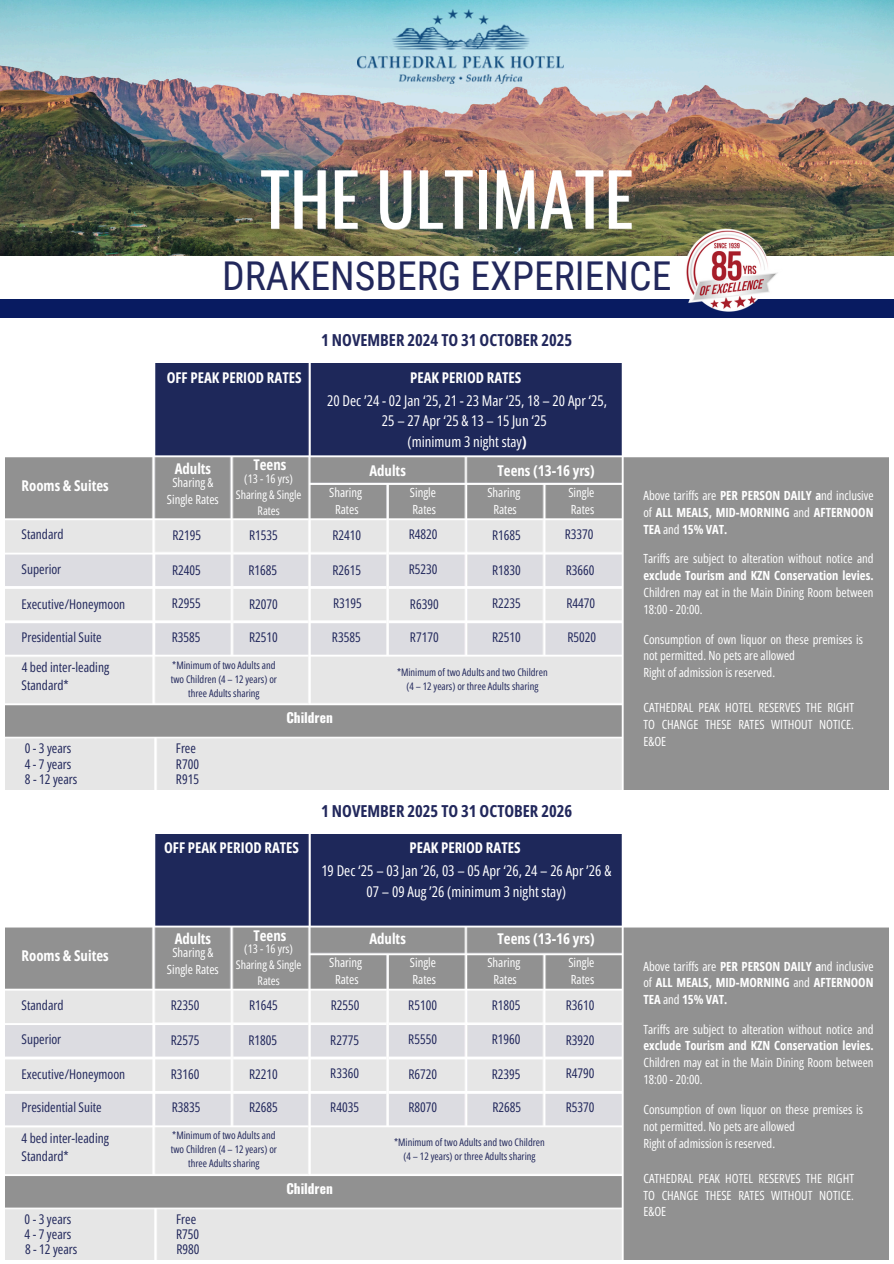
<style>
.page{position:relative;width:894px;height:1264px;background:#fff}
.page>*{position:absolute;margin:0;border:0;box-sizing:border-box;transform-origin:0 0}
.t1{font:72px "Oswald";color:#fff}
.t2{font:39.75px "Roboto Condensed";color:#22285c}
.t3{font:700 16.5px "Open Sans Condensed";color:#22285c}
.t4{font:14.85px/20.7px "Open Sans Condensed";color:#fff;text-align:center}
.t5{font:700 14.85px "Open Sans Condensed";color:#fff}
.t6{font:13.35px/17.9px "Open Sans Condensed";color:#22285c}
.t7{font:700 13.35px "Oswald";color:#fff}
.t8{font:12.6px/16.8px "Open Sans Condensed";color:#fff;text-align:justify}
.t9{font:700 12.6px/16.8px "Open Sans Condensed";color:#fff;text-align:justify}
.t10{font:11.85px/15.9px "Open Sans Condensed";color:#fff;text-align:center}
.t11{font:10.35px/13.8px "Open Sans Condensed";color:#22285c;text-align:center}
.s1{font-weight:700}
.s2{font-weight:400}
</style>
<div class="page">
<img style="left:0;top:0;width:893px;height:255px">
<img style="left:357px;top:9px;width:206px;height:74px">
<div style="left:0;top:300px;width:893px;height:18px;background:#081b61"></div>
<img style="left:683px;top:229px;width:98px;height:82px">
<img style="left:5px;top:363px;width:882px;height:426px">
<img style="left:5px;top:834px;width:882px;height:425px">
<p class="t5" style="left:22px;top:475px;width:89px">Rooms &amp; Suites</p>
<h6 class="t6" style="left:22px;top:525px;width:43px">Standard</h6>
<p class="t6" style="left:22px;top:560px;width:41px">Superior</p>
<p class="t6" style="left:22px;top:594px;width:105px">Executive/Honeymoon</p>
<p class="t6" style="left:22px;top:628px;width:82px">Presidential Suite</p>
<p class="t6" style="left:22px;top:658px;width:89px">4 bed inter-leading</p>
<p class="t6" style="left:22px;top:676px;width:49px">Standard*</p>
<p class="t6" style="left:25px;top:739px;width:48px">0 - 3 years</p>
<h6 class="t6" style="left:25px;top:754px;width:48px">4 - 7 years</h6>
<p class="t6" style="left:25px;top:769px;width:54px">8 - 12 years</p>
<p class="t5" style="left:22px;top:945px;width:89px">Rooms &amp; Suites</p>
<h3 class="t6" style="left:22px;top:995px;width:43px">Standard</h3>
<p class="t6" style="left:22px;top:1030px;width:41px">Superior</p>
<h4 class="t6" style="left:22px;top:1064px;width:105px">Executive/Honeymoon</h4>
<h4 class="t6" style="left:22px;top:1098px;width:82px">Presidential Suite</h4>
<p class="t6" style="left:22px;top:1128px;width:89px">4 bed inter-leading<br>Standard*</p>
<p class="t6" style="left:25px;top:1209px;width:48px">0 - 3 years</p>
<h6 class="t6" style="left:25px;top:1224px;width:48px">4 - 7 years</h6>
<p class="t6" style="left:25px;top:1239px;width:54px">8 - 12 years</p>
<p class="t1" style="left:260px;top:143px;width:375px">THE ULTIMATE</p>
<p class="t2" style="left:222px;top:253px;width:451px">DRAKENSBERG EXPERIENCE</p>
<h1 class="t3" style="left:321px;top:328px;width:252px">1 NOVEMBER 2024 TO 31 OCTOBER 2025</h1>
<p class="t5" style="left:167px;top:366px;width:136px">OFF PEAK PERIOD RATES</p>
<h2 class="t5" style="left:410px;top:367px;width:113px">PEAK PERIOD RATES</h2>
<p class="t4" style="left:327px;top:389px;width:281px">20 Dec ’24 - 02 Jan ‘25, 21 - 23 Mar ‘25, 18 – 20 Apr ‘25,<br>25 – 27 Apr ‘25 &amp; 13 – 15 Jun ‘25</p>
<h3 class="t4" style="left:407px;top:430px;width:121px">(minimum 3 night stay<span class="s1">)</span></h3>
<p class="t5" style="left:175px;top:458px;width:38px">Adults</p>
<p class="t8" style="left:167px;top:474px;width:53px;text-align:center">Sharing &amp;<br>Single Rates</p>
<p class="t5" style="left:253px;top:454px;width:34px">Teens</p>
<p class="t10" style="left:244px;top:470px;width:50px">(13 - 16 yrs)</p>
<h4 class="t10" style="left:236px;top:486px;width:67px">Sharing &amp; Single<br>Rates</h4>
<p class="t5" style="left:369px;top:460px;width:38px">Adults</p>
<h6 class="t5" style="left:497px;top:460px;width:99px">Teens (13-16 yrs)</h6>
<h6 class="t8" style="left:329px;top:483px;width:34px">Sharing</h6>
<p class="t8" style="left:335px;top:500px;width:25px">Rates</p>
<p class="t8" style="left:410px;top:483px;width:28px">Single</p>
<p class="t8" style="left:412px;top:500px;width:25px">Rates</p>
<p class="t8" style="left:487px;top:483px;width:34px">Sharing</p>
<p class="t8" style="left:493px;top:500px;width:25px">Rates</p>
<p class="t8" style="left:568px;top:483px;width:28px">Single</p>
<p class="t8" style="left:570px;top:500px;width:25px">Rates</p>
<p class="t6" style="left:408px;top:525px;width:30px">R4820</p>
<p class="t6" style="left:408px;top:560px;width:30px">R5230</p>
<h5 class="t6" style="left:410px;top:594px;width:30px">R6390</h5>
<h5 class="t6" style="left:410px;top:628px;width:30px">R7170</h5>
<h5 class="t6" style="left:249px;top:525px;width:30px">R1535</h5>
<h5 class="t6" style="left:248px;top:560px;width:30px">R1685</h5>
<h5 class="t6" style="left:249px;top:594px;width:30px">R2070</h5>
<h5 class="t6" style="left:249px;top:628px;width:30px">R2510</h5>
<p class="t11" style="left:171px;top:658px;width:108px">*Minimum of two Adults and two Children (4 – 12 years) or three Adults sharing</p>
<p class="t11" style="left:397px;top:665px;width:152px">*Minimum of two Adults and two Children (4 – 12 years) or three Adults sharing</p>
<h5 class="t6" style="left:172px;top:525px;width:30px">R2195</h5>
<h5 class="t6" style="left:332px;top:525px;width:30px">R2410</h5>
<h5 class="t6" style="left:332px;top:560px;width:30px">R2615</h5>
<h5 class="t6" style="left:333px;top:594px;width:30px">R3195</h5>
<h5 class="t6" style="left:332px;top:628px;width:30px">R3585</h5>
<h5 class="t6" style="left:492px;top:525px;width:30px">R1685</h5>
<h5 class="t6" style="left:492px;top:560px;width:30px">R1830</h5>
<p class="t6" style="left:492px;top:594px;width:30px">R2235</p>
<p class="t6" style="left:492px;top:628px;width:30px">R2510</p>
<p class="t6" style="left:172px;top:560px;width:30px">R2405</p>
<h5 class="t6" style="left:172px;top:594px;width:30px">R2955</h5>
<p class="t6" style="left:172px;top:628px;width:30px">R3585</p>
<p class="t6" style="left:176px;top:739px;width:22px">Free</p>
<h4 class="t6" style="left:176px;top:754px;width:25px">R700</h4>
<p class="t6" style="left:176px;top:769px;width:25px">R915</p>
<h6 class="t7" style="left:286px;top:707px;width:48px">Children</h6>
<h6 class="t6" style="left:564px;top:525px;width:30px">R3370</h6>
<p class="t6" style="left:565px;top:560px;width:30px">R3660</p>
<h5 class="t6" style="left:566px;top:594px;width:30px">R4470</h5>
<h5 class="t6" style="left:567px;top:628px;width:30px">R5020</h5>
<h5 class="t5" style="left:164px;top:837px;width:136px">OFF PEAK PERIOD RATES</h5>
<p class="t5" style="left:175px;top:928px;width:38px">Adults</p>
<h6 class="t8" style="left:167px;top:944px;width:53px;text-align:center">Sharing &amp;<br>Single Rates</h6>
<p class="t5" style="left:253px;top:924px;width:34px">Teens</p>
<p class="t10" style="left:244px;top:940px;width:50px">(13 - 16 yrs)</p>
<p class="t10" style="left:236px;top:956px;width:67px">Sharing &amp; Single<br>Rates</p>
<p class="t3" style="left:321px;top:799px;width:252px">1 NOVEMBER 2025 TO 31 OCTOBER 2026</p>
<p class="t5" style="left:409px;top:837px;width:113px">PEAK PERIOD RATES</p>
<p class="t4" style="left:321px;top:859px;width:291px">19 Dec ‘25 – 03 Jan ’26, 03 – 05 Apr ‘26, 24 – 26 Apr ’26 &amp;</p>
<p class="t4" style="left:366px;top:880px;width:201px">07 – 09 Aug ’26 (minimum 3 night stay)</p>
<p class="t5" style="left:369px;top:928px;width:38px">Adults</p>
<p class="t5" style="left:497px;top:927px;width:99px">Teens (13-16 yrs)</p>
<p class="t8" style="left:329px;top:953px;width:34px">Sharing</p>
<h6 class="t8" style="left:335px;top:970px;width:25px">Rates</h6>
<p class="t8" style="left:410px;top:953px;width:28px">Single</p>
<p class="t8" style="left:412px;top:970px;width:25px">Rates</p>
<p class="t8" style="left:487px;top:953px;width:34px">Sharing</p>
<p class="t8" style="left:493px;top:970px;width:25px">Rates</p>
<p class="t8" style="left:568px;top:953px;width:28px">Single</p>
<p class="t8" style="left:570px;top:970px;width:25px">Rates</p>
<p class="t6" style="left:408px;top:995px;width:30px">R5100</p>
<p class="t6" style="left:408px;top:1030px;width:30px">R5550</p>
<p class="t6" style="left:408px;top:1064px;width:30px">R6720</p>
<p class="t6" style="left:408px;top:1098px;width:30px">R8070</p>
<p class="t6" style="left:171px;top:996px;width:30px">R2350</p>
<h5 class="t6" style="left:330px;top:996px;width:30px">R2550</h5>
<p class="t6" style="left:330px;top:1031px;width:30px">R2775</p>
<p class="t6" style="left:330px;top:1064px;width:30px">R3360</p>
<p class="t6" style="left:330px;top:1098px;width:30px">R4035</p>
<p class="t6" style="left:491px;top:996px;width:30px">R1805</p>
<p class="t6" style="left:491px;top:1030px;width:30px">R1960</p>
<h5 class="t6" style="left:491px;top:1064px;width:30px">R2395</h5>
<p class="t6" style="left:492px;top:1098px;width:30px">R2685</p>
<h5 class="t6" style="left:249px;top:996px;width:30px">R1645</h5>
<p class="t6" style="left:248px;top:1031px;width:30px">R1805</p>
<p class="t6" style="left:249px;top:1064px;width:30px">R2210</p>
<h5 class="t6" style="left:249px;top:1098px;width:30px">R2685</h5>
<h5 class="t11" style="left:171px;top:1128px;width:108px">*Minimum of two Adults and two Children (4 – 12 years) or three Adults sharing</h5>
<h5 class="t11" style="left:394px;top:1135px;width:152px">*Minimum of two Adults and two Children (4 – 12 years) or three Adults sharing</h5>
<h5 class="t6" style="left:171px;top:1031px;width:30px">R2575</h5>
<h5 class="t6" style="left:171px;top:1064px;width:30px">R3160</h5>
<h5 class="t6" style="left:172px;top:1098px;width:30px">R3835</h5>
<p class="t6" style="left:176px;top:1209px;width:22px">Free</p>
<h6 class="t6" style="left:176px;top:1224px;width:25px">R750</h6>
<p class="t6" style="left:176px;top:1239px;width:25px">R980</p>
<h6 class="t7" style="left:286px;top:1177px;width:48px">Children</h6>
<h6 class="t6" style="left:565px;top:996px;width:30px">R3610</h6>
<p class="t6" style="left:565px;top:1031px;width:30px">R3920</p>
<h5 class="t6" style="left:565px;top:1064px;width:30px">R4790</h5>
<h5 class="t6" style="left:565px;top:1098px;width:30px">R5370</h5>
<p class="t9" style="left:643px;top:487px;width:232px"><span class="s2">Above tariffs are</span> PER PERSON DAILY a<span class="s2">nd inclusive of</span> ALL MEALS, MID-MORNING <span class="s2">and</span> AFTERNOON TEA <span class="s2">and</span> 15% VAT.</p>
<p class="t8" style="left:643px;top:550px;width:232px">Tariffs are subject to alteration without notice and <span class="s1">exclude Tourism and KZN Conservation levies.<br></span>Children may eat in the Main Dining Room between 18:00 - 20:00.</p>
<p class="t8" style="left:643px;top:630px;width:221px">Consumption of own liquor on these premises is not permitted. No pets are allowed</p>
<h5 class="t8" style="left:643px;top:664px;width:133px">Right of admission is reserved.</h5>
<h5 class="t8" style="left:643px;top:699px;width:212px">CATHEDRAL PEAK HOTEL RESERVES THE RIGHT TO CHANGE THESE RATES WITHOUT NOTICE.<br>E&amp;OE</h5>
<h5 class="t9" style="left:643px;top:957px;width:232px"><span class="s2">Above tariffs are</span> PER PERSON DAILY a<span class="s2">nd inclusive of</span> ALL MEALS, MID-MORNING <span class="s2">and</span> AFTERNOON TEA <span class="s2">and</span> 15% VAT.</h5>
<h5 class="t8" style="left:643px;top:1020px;width:232px">Tariffs are subject to alteration without notice and <span class="s1">exclude Tourism and KZN Conservation levies.<br></span>Children may eat in the Main Dining Room between 18:00 - 20:00.</h5>
<h5 class="t8" style="left:643px;top:1100px;width:221px">Consumption of own liquor on these premises is not permitted. No pets are allowed</h5>
<h5 class="t8" style="left:643px;top:1134px;width:133px">Right of admission is reserved.</h5>
<p class="t8" style="left:643px;top:1169px;width:212px">CATHEDRAL PEAK HOTEL RESERVES THE RIGHT TO CHANGE THESE RATES WITHOUT NOTICE.<br>E&amp;OE</p>
</div>
